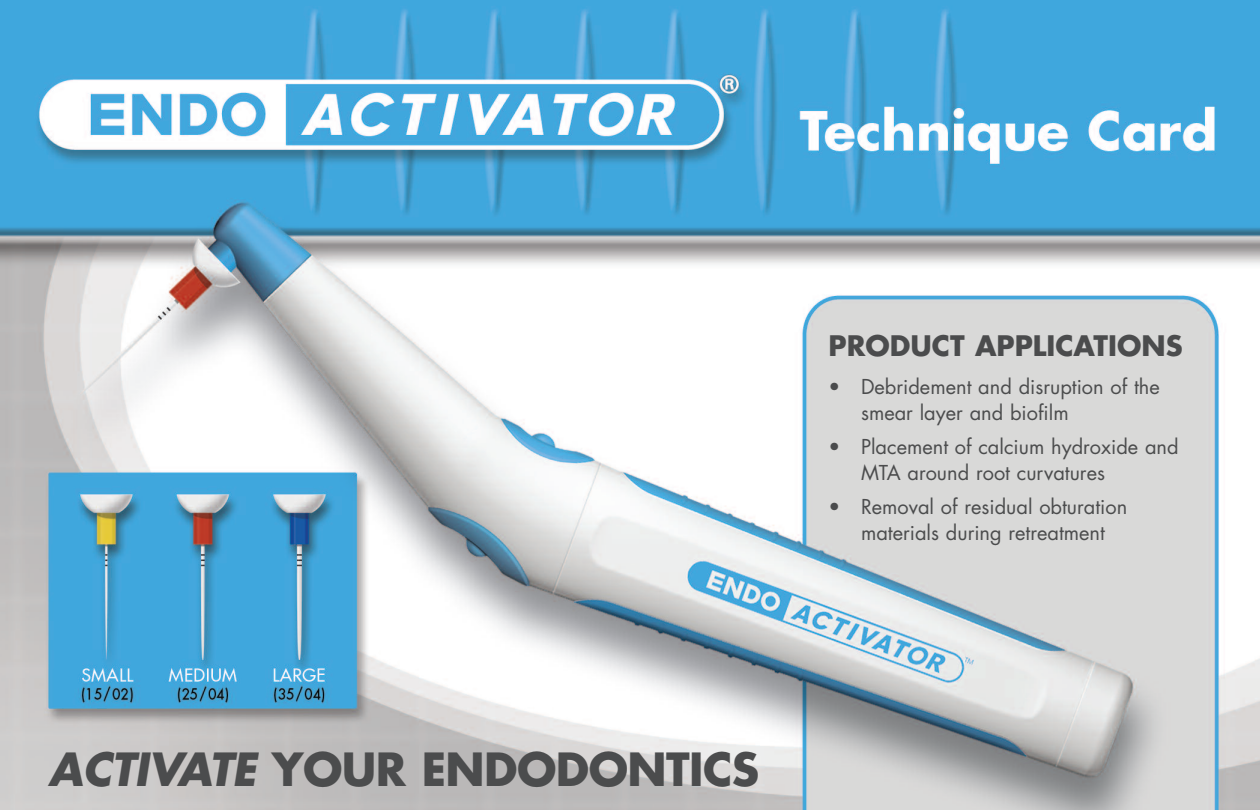
<style>
.page{position:relative;width:1260px;height:810px;background:#fff}
.page>*{position:absolute;margin:0;border:0;box-sizing:border-box;transform-origin:0 0}
.t1{font:700 44.5px "Futura";letter-spacing:-.015em;color:#4b4c4d}
.t2{font:700 27.5px "Futura";color:#4b4c4d}
.t3{font:20px/26.2px "Futura";color:#4b4c4d}
.s1{font-style:italic}
</style>
<div class="page">
<img style="left:0;top:0;width:1260px;height:810px">
<h2 class="t2" style="left:829px;top:334px;width:355px">PRODUCT APPLICATIONS</h2>
<p class="t3" style="left:861px;top:375px;width:300px;text-indent:-32px">• Debridement and disruption of the smear layer and biofilm</p>
<p class="t3" style="left:861px;top:435px;width:319px;text-indent:-32px">• Placement of calcium hydroxide and<br>MTA around root curvatures</p>
<p class="t3" style="left:829px;top:495px;width:300px;text-align:center">• Removal of residual obturation materials during retreatment</p>
<h1 class="t1" style="left:48px;top:749px;width:712px"><span class="s1">ACTIVATE</span> YOUR ENDODONTICS</h1>
</div>
